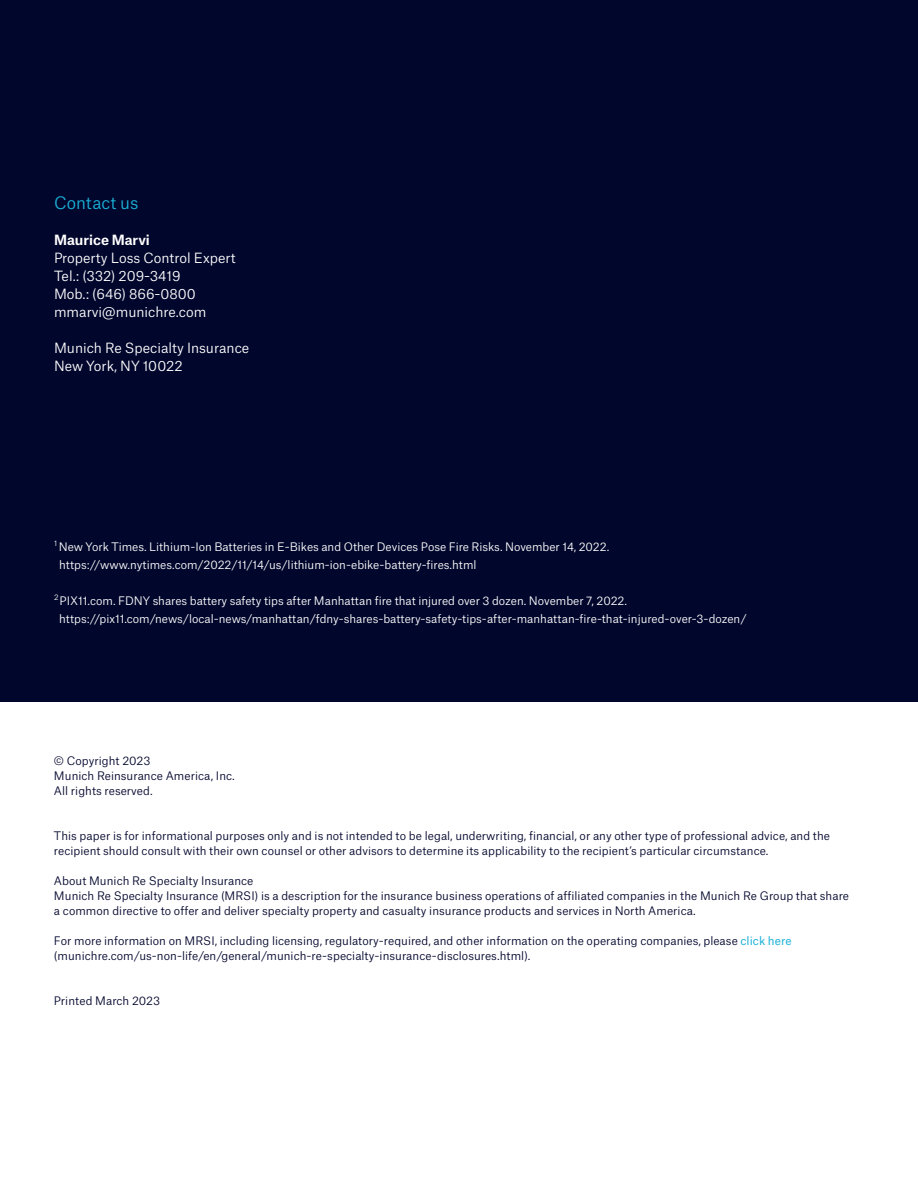
<style>
.page{position:relative;width:918px;height:1188px;background:#fff}
.page>*{position:absolute;margin:0;border:0;box-sizing:border-box;transform-origin:0 0}
.t1{font:16.5px "Munich Re Neue";color:#1bb1d8}
.t2{font:13.5px/18px "Munich Re Neue";color:#fff}
.t3{font:700 13.5px "Munich Re Neue";color:#fff}
.t4{font:11.25px/15px "Munich Re Neue";letter-spacing:.005em;color:#00062c}
.t5{font:11.25px/18px "Munich Re Neue";color:#fff}
.s1{font-family:"Munich Re";color:#1bb1d8}
.s2{font-family:"Munich Re";color:#fff}
</style>
<div class="page">
<div style="left:0;top:0;width:918px;height:702px;background:#00062c"></div>
<h1 class="t1" style="left:54px;top:190px;width:86px">Contact us</h1>
<p class="t3" style="left:54px;top:229px;width:97px">Maurice Marvi</p>
<p class="t2" style="left:54px;top:248px;width:183px">Property Loss Control Expert<br>Tel.: (332) 209-3419<br>Mob.: (646) 866-0800 mmarvi@munichre.com</p>
<p class="t2" style="left:54px;top:337px;width:197px">Munich Re Specialty Insurance<br>New York, NY 10022</p>
<p class="t5" style="left:59px;top:537px;width:552px;text-indent:-5px"><sup>1</sup> New York Times. Lithium-Ion Batteries in E-Bikes and Other Devices Pose Fire Risks. November 14, 2022. https://www.nytimes.com/2022/11/14/us/lithium-ion-ebike-battery-fires.html</p>
<p class="t5" style="left:59px;top:591px;width:689px;text-indent:-5px"><sup>2</sup>PIX11.com. FDNY shares battery safety tips after Manhattan fire that injured over 3 dozen. November 7, 2022. https://pix11.com/news/local-news/manhattan/fdny-shares-battery-safety-tips-after-manhattan-fire-that-injured-over-3-dozen/</p>
<p class="t4" style="left:54px;top:752px;width:182px">© Copyright 2023<br>Munich Reinsurance America, Inc.<br>All rights reserved.</p>
<p class="t4" style="left:54px;top:827px;width:778px">This paper is for informational purposes only and is not intended to be legal, underwriting, financial, or any other type of professional advice, and the recipient should consult with their own counsel or other advisors to determine its applicability to the recipient’s particular circumstance.</p>
<p class="t4" style="left:54px;top:872px;width:797px">About Munich Re Specialty Insurance<br>Munich Re Specialty Insurance (MRSI) is a description for the insurance business operations of affiliated companies in the Munich Re Group that share a common directive to offer and deliver specialty property and casualty insurance products and services in North America.</p>
<p class="t4" style="left:54px;top:932px;width:742px">For more information on MRSI, including licensing, regulatory-required, and other information on the operating companies, please <span class="s1">click here</span><span class="s2">. </span>(munichre.com/us-non-life/en/general/munich-re-specialty-insurance-disclosures.html).</p>
<p class="t4" style="left:54px;top:992px;width:108px">Printed March 2023</p>
</div>
